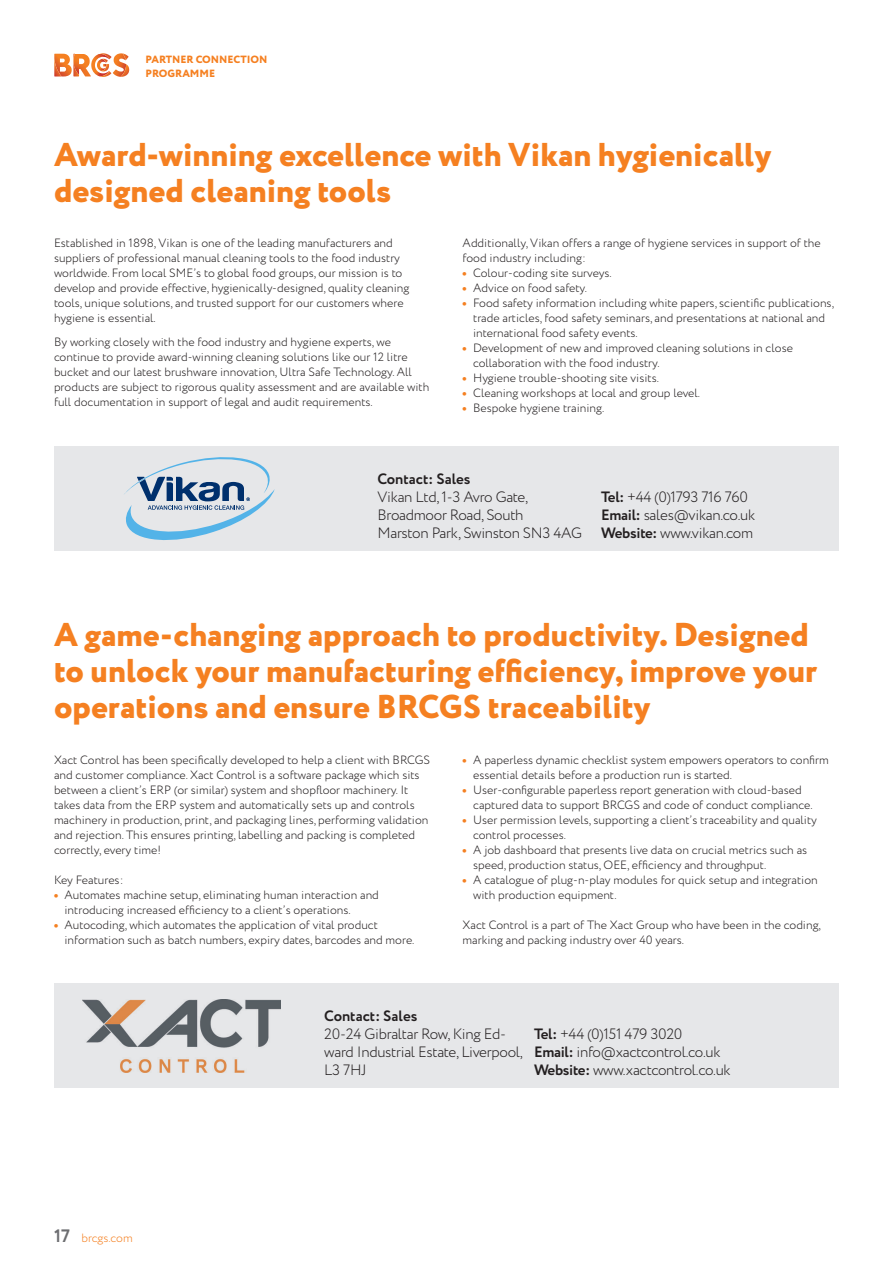
<style>
.page{position:relative;width:893px;height:1263px;background:#fff}
.page>*{position:absolute;margin:0;border:0;box-sizing:border-box;transform-origin:0 0}
.t1{font:800 33px/36px "Circe";color:#f58021}
.t2{font:300 15px/18px "Circe";letter-spacing:-.02em;color:#231f20}
.t3{font:700 15px "Circe";color:#231f20}
.Bullets{font:300 12px/15px "Circe";color:#231f20}
.t4{font:300 12px "Circe";color:#f58021}
.t5{font:800 10.5px "Circe";color:#f58021}
.s1{font-weight:800;color:#f58021}
.s2{font-weight:700}
.s3{font-weight:700;font-size:18px;color:#6c6d70}
</style>
<div class="page">
<svg style="left:54px;top:53px;width:75px;height:24px"></svg>
<div style="left:54px;top:446px;width:785px;height:105px;background:#e6e7e9"></div>
<svg style="left:124px;top:457px;width:151px;height:83px"></svg>
<div style="left:54px;top:983px;width:785px;height:105px;background:#e6e7e9"></div>
<img style="left:83px;top:999px;width:198px;height:73px">
<p class="t5" style="left:146px;top:52px;width:123px">PARTNER CONNECTION</p>
<p class="t5" style="left:146px;top:66px;width:71px">PROGRAMME</p>
<p class="t1" style="left:54px;top:138px;width:719px">Award-winning excellence with Vikan hygienically designed cleaning tools</p>
<p class="Bullets" style="left:54px;top:236px;width:340px">Established in 1898, Vikan is one of the leading manufacturers and</p>
<p class="Bullets" style="left:54px;top:251px;width:348px">suppliers of professional manual cleaning tools to the food industry</p>
<p class="Bullets" style="left:54px;top:266px;width:357px">worldwide. From local SME’s to global food groups, our mission is to develop and provide effective, hygienically-designed, quality cleaning tools, unique solutions, and trusted support for our customers where hygiene is essential.</p>
<p class="Bullets" style="left:54px;top:335px;width:377px">By working closely with the food industry and hygiene experts, we continue to provide award-winning cleaning solutions like our 12 litre bucket and our latest brushware innovation, Ultra Safe Technology. All products are subject to rigorous quality assessment and are available with full documentation in support of legal and audit requirements.</p>
<p class="Bullets" style="left:463px;top:236px;width:360px">Additionally, Vikan offers a range of hygiene services in support of the food industry including:</p>
<p class="Bullets" style="left:463px;top:266px;width:151px"><span class="s1">•</span> Colour-coding site surveys.</p>
<p class="Bullets" style="left:463px;top:281px;width:126px"><span class="s1">•</span> Advice on food safety.</p>
<p class="Bullets" style="left:473px;top:296px;width:362px;text-indent:-10px"><span class="s1">•</span> Food safety information including white papers, scientific publications, trade articles, food safety seminars, and presentations at national and international food safety events.</p>
<p class="Bullets" style="left:473px;top:341px;width:321px;text-indent:-10px"><span class="s1">•</span> Development of new and improved cleaning solutions in close collaboration with the food industry.</p>
<p class="Bullets" style="left:463px;top:371px;width:198px"><span class="s1">•</span> Hygiene trouble-shooting site visits.</p>
<p class="Bullets" style="left:463px;top:386px;width:239px"><span class="s1">•</span> Cleaning workshops at local and group level.</p>
<p class="Bullets" style="left:463px;top:401px;width:143px"><span class="s1">•</span> Bespoke hygiene training.</p>
<p class="t3" style="left:377px;top:469px;width:95px">Contact: Sales</p>
<p class="t2" style="left:377px;top:488px;width:206px">Vikan Ltd, 1-3 Avro Gate,<br>Broadmoor Road, South<br>Marston Park, Swinston SN3 4AG</p>
<p class="t2" style="left:601px;top:488px;width:155px"><span class="s2">Tel:</span> +44 (0)1793 716 760<br><span class="s2">Email:</span> sales@vikan.co.uk<br><span class="s2">Website:</span> www.vikan.com</p>
<p class="t1" style="left:54px;top:619px;width:765px">A game-changing approach to productivity. Designed to unlock your manufacturing efficiency, improve your operations and ensure BRCGS traceability</p>
<p class="Bullets" style="left:54px;top:753px;width:378px">Xact Control has been specifically developed to help a client with BRCGS and customer compliance. Xact Control is a software package which sits between a client’s ERP (or similar) system and shopfloor machinery. It takes data from the ERP system and automatically sets up and controls machinery in production, print, and packaging lines, performing validation and rejection. This ensures printing, labelling and packing is completed correctly, every time!</p>
<p class="Bullets" style="left:54px;top:873px;width:71px">Key Features:</p>
<p class="Bullets" style="left:64px;top:888px;width:316px;text-indent:-10px"><span class="s1">•</span> Automates machine setup, eliminating human interaction and introducing increased efficiency to a client’s operations.</p>
<p class="Bullets" style="left:64px;top:918px;width:351px;text-indent:-10px"><span class="s1">•</span> Autocoding, which automates the application of vital product information such as batch numbers, expiry dates, barcodes and more.</p>
<p class="Bullets" style="left:473px;top:753px;width:357px;text-indent:-10px"><span class="s1">•</span> A paperless dynamic checklist system empowers operators to confirm essential details before a production run is started.</p>
<p class="Bullets" style="left:473px;top:783px;width:341px;text-indent:-10px"><span class="s1">•</span> User-configurable paperless report generation with cloud-based captured data to support BRCGS and code of conduct compliance.</p>
<p class="Bullets" style="left:473px;top:813px;width:345px;text-indent:-10px"><span class="s1">•</span> User permission levels, supporting a client’s traceability and quality control processes.</p>
<p class="Bullets" style="left:473px;top:843px;width:336px;text-indent:-10px"><span class="s1">•</span> A job dashboard that presents live data on crucial metrics such as speed, production status, OEE, efficiency and throughput.</p>
<p class="Bullets" style="left:473px;top:873px;width:346px;text-indent:-10px"><span class="s1">•</span> A catalogue of plug-n-play modules for quick setup and integration with production equipment.</p>
<p class="Bullets" style="left:463px;top:918px;width:360px">Xact Control is a part of The Xact Group who have been in the coding, marking and packing industry over 40 years.</p>
<p class="t4" style="left:54px;top:1230px;width:80px"><span class="s3">17</span> brcgs.com</p>
<p class="t3" style="left:324px;top:1005px;width:95px">Contact: Sales</p>
<p class="t2" style="left:324px;top:1025px;width:200px">20-24 Gibraltar Row, King Ed&shy;ward Industrial Estate, Liverpool,<br>L3 7HJ</p>
<p class="t2" style="left:534px;top:1025px;width:198px"><span class="s2">Tel:</span> +44 (0)151 479 3020<br><span class="s2">Email:</span> info@xactcontrol.co.uk<br><span class="s2">Website:</span> www.xactcontrol.co.uk</p>
</div>
